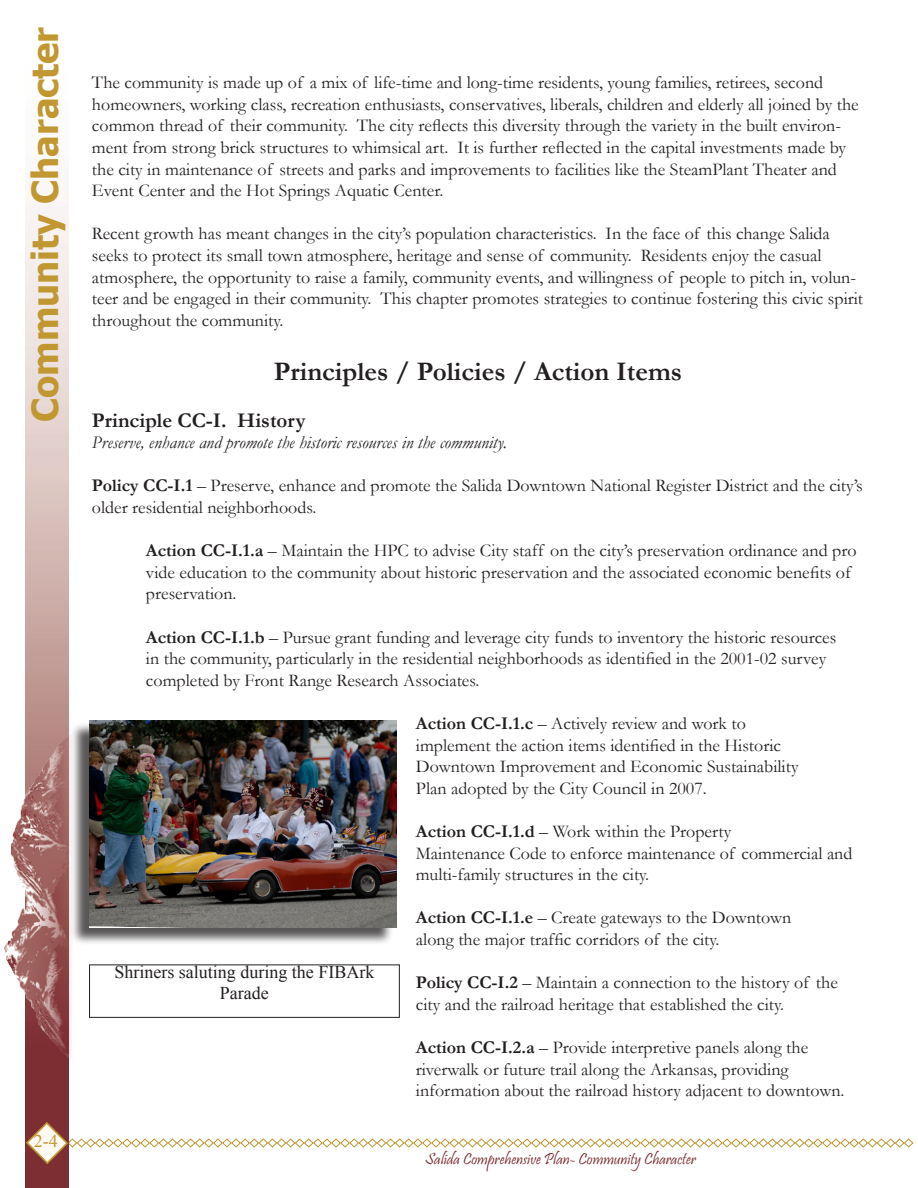
<style>
.page{position:relative;width:918px;height:1188px;background:#fff}
.page>*{position:absolute;margin:0;border:0;box-sizing:border-box;transform-origin:0 0}
.t1{font:700 36px "Tahoma";color:#c19731}
.t2{font:700 27px "Garamond";color:#231f20}
.t3{font:700 21px "Garamond";color:#231f20}
.t4{font:18px/21.6px "Garamond";color:#231f20}
.t5{font:italic 18px "Garamond";color:#231f20}
.t6{font:18px "Times New Roman";color:#231f20}
.t7{font:18px "Times New Roman";color:#c19731}
.t8{font:16.5px "Pristina";color:#7d2f34}
.s1{font-weight:700}
</style>
<div class="page">
<svg style="left:26px;top:206px;width:42px;height:982px;background:#cfb2af"></svg>
<img style="left:4px;top:733px;width:67px;height:330px">
<div style="left:70px;top:722px;width:324px;height:224px;background:#231f20;opacity:.75"></div>
<img style="left:89px;top:720px;width:307px;height:208px">
<div style="left:89px;top:964px;width:311px;height:54px;border:1px solid #231f20"></div>
<svg style="left:25px;top:1121px;width:889px;height:44px"></svg>
<h1 class="t1" style="left:20px;top:422px;width:396px;rotate:-90deg">Community Character</h1>
<p class="t7" style="left:34px;top:1129px;width:25px">2-4</p>
<p class="t4" style="left:92px;top:71px;width:768px">The community is made up of a mix of life-time and long-time residents, young families, retirees, second homeowners, working class, recreation enthusiasts, conservatives, liberals, children and elderly all joined by the common thread of their community. The city reflects this diversity through the variety in the built environ&shy;ment from strong brick structures to whimsical art. It is further reflected in the capital investments made by the city in maintenance of streets and parks and improvements to facilities like the SteamPlant Theater and Event Center and the Hot Springs Aquatic Center.</p>
<p class="t4" style="left:92px;top:223px;width:773px">Recent growth has meant changes in the city’s population characteristics. In the face of this change Salida seeks to protect its small town atmosphere, heritage and sense of community. Residents enjoy the casual atmosphere, the opportunity to raise a family, community events, and willingness of people to pitch in, volun&shy;teer and be engaged in their community. This chapter promotes strategies to continue fostering this civic spirit throughout the community.</p>
<p class="t2" style="left:274px;top:353px;width:410px">Principles / Policies / Action Items</p>
<p class="t3" style="left:92px;top:406px;width:215px">Principle CC-I. History</p>
<p class="t5" style="left:92px;top:430px;width:416px">Preserve, enhance and promote the historic resources in the community.</p>
<p class="t4" style="left:92px;top:475px;width:772px"><span class="s1">Policy CC-I.1</span> – Preserve, enhance and promote the Salida Downtown National Register District and the city’s older residential neighborhoods.</p>
<p class="t4" style="left:146px;top:539px;width:712px"><span class="s1">Action CC-I.1.a</span> – Maintain the HPC to advise City staff on the city’s preservation ordinance and pro vide education to the community about historic preservation and the associated economic benefits of preservation.</p>
<p class="t4" style="left:146px;top:626px;width:692px"><span class="s1">Action CC-I.1.b</span> – Pursue grant funding and leverage city funds to inventory the historic resources</p>
<p class="t4" style="left:146px;top:647px;width:682px">in the community, particularly in the residential neighborhoods as identified in the 2001-02 survey completed by Front Range Research Associates.</p>
<p class="t4" style="left:416px;top:712px;width:331px"><span class="s1">Action CC-I.1.c</span> – Actively review and work to</p>
<p class="t4" style="left:416px;top:734px;width:384px">implement the action items identified in the Historic<br>Downtown Improvement and Economic Sustainability<br>Plan adopted by the City Council in 2007.</p>
<p class="t4" style="left:416px;top:820px;width:317px"><span class="s1">Action CC-I.1.d</span> – Work within the Property</p>
<p class="t4" style="left:416px;top:842px;width:438px">Maintenance Code to enforce maintenance of commercial and multi-family structures in the city.</p>
<p class="t4" style="left:416px;top:907px;width:377px"><span class="s1">Action CC-I.1.e</span> – Create gateways to the Downtown along the major traffic corridors of the city.</p>
<p class="t4" style="left:416px;top:971px;width:423px"><span class="s1">Policy CC-I.2</span> – Maintain a connection to the history of the city and the railroad heritage that established the city.</p>
<p class="t4" style="left:416px;top:1036px;width:394px"><span class="s1">Action CC-I.2.a</span> – Provide interpretive panels along the riverwalk or future trail along the Arkansas, providing</p>
<p class="t4" style="left:416px;top:1079px;width:430px">information about the railroad history adjacent to downtown.</p>
<p class="t6" style="left:114px;top:960px;width:261px">Shriners saluting during the FIBArk</p>
<p class="t6" style="left:220px;top:981px;width:50px">Parade</p>
<p class="t8" style="left:425px;top:1150px;width:272px">Salida Comprehensive Plan- Community Character</p>
</div>
